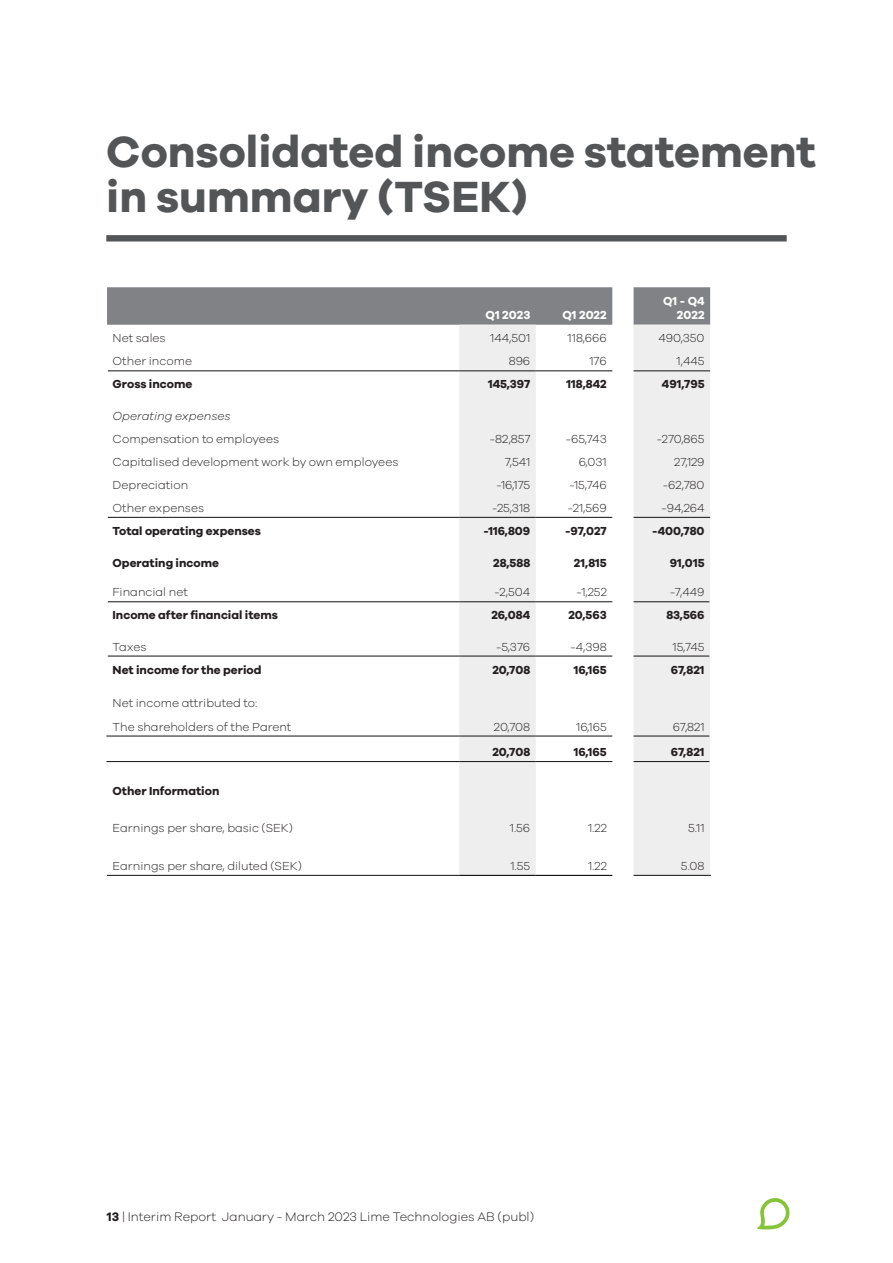
<style>
.page{position:relative;width:893px;height:1263px;background:#fff}
.page>*{position:absolute;margin:0;border:0;box-sizing:border-box;transform-origin:0 0}
.Huvudrubrik{font:700 45px "Galano Grotesque";color:#545557}
.t1{font:300 12.75px "Galano Grotesque";color:#231f20}
.Tabell{font:300 12px "Galano Grotesque";color:#231f20}
.Tabell_-_bold{font:700 12px "Galano Grotesque";color:#231f20}
.Tabell-2{font:700 12px "Galano Grotesque";color:#231f20}
.Tabell_runrik{font:700 12px/14.4px "Galano Grotesque";color:#fff;text-align:right}
.Tabell-3{font:italic 300 12px "Galano Grotesque";color:#231f20}
.s1{font-weight:700}
</style>
<div class="page">
<svg style="left:107px;top:287px;width:603px;height:38px;background:#86888b"></svg>
<svg style="left:459px;top:325px;width:251px;height:550px;fill:#eeeeef"></svg>
<hr style="left:459px;top:875px;width:77px;height:1px;background:#000">
<hr style="left:536px;top:875px;width:76px;height:1px;background:#000">
<hr style="left:107px;top:875px;width:352px;height:1px;background:#231f20">
<hr style="left:634px;top:875px;width:77px;height:1px;background:#231f20">
<hr style="left:108px;top:370px;width:351px;height:1px;background:#231f20">
<hr style="left:459px;top:370px;width:77px;height:1px;background:#231f20">
<hr style="left:536px;top:370px;width:76px;height:1px;background:#231f20">
<hr style="left:634px;top:370px;width:76px;height:1px;background:#231f20">
<hr style="left:108px;top:517px;width:351px;height:1px;background:#231f20">
<hr style="left:459px;top:517px;width:77px;height:1px;background:#231f20">
<hr style="left:536px;top:517px;width:76px;height:1px;background:#231f20">
<hr style="left:634px;top:517px;width:76px;height:1px;background:#231f20">
<hr style="left:108px;top:601px;width:351px;height:1px;background:#231f20">
<hr style="left:459px;top:601px;width:77px;height:1px;background:#231f20">
<hr style="left:536px;top:601px;width:76px;height:1px;background:#231f20">
<hr style="left:634px;top:601px;width:75px;height:1px;background:#231f20">
<hr style="left:108px;top:655px;width:351px;height:2px;background:#231f20">
<hr style="left:459px;top:655px;width:77px;height:2px;background:#231f20">
<hr style="left:536px;top:655px;width:76px;height:2px;background:#231f20">
<hr style="left:634px;top:655px;width:75px;height:2px;background:#231f20">
<hr style="left:106px;top:735px;width:353px;height:1px;background:#231f20">
<hr style="left:459px;top:735px;width:77px;height:1px;background:#231f20">
<hr style="left:536px;top:735px;width:76px;height:1px;background:#231f20">
<hr style="left:106px;top:761px;width:353px;height:1px;background:#231f20">
<hr style="left:459px;top:761px;width:77px;height:1px;background:#231f20">
<hr style="left:536px;top:761px;width:76px;height:1px;background:#231f20">
<hr style="left:634px;top:735px;width:75px;height:1px;background:#231f20">
<hr style="left:634px;top:761px;width:75px;height:1px;background:#231f20">
<div style="left:106px;top:235px;width:681px;height:6px;background:#545557"></div>
<svg style="left:757px;top:1198px;width:33px;height:31px"></svg>
<p class="Huvudrubrik" style="left:106px;top:124px;width:711px">Consolidated income statement</p>
<p class="Huvudrubrik" style="left:106px;top:169px;width:423px">in summary (TSEK)</p>
<p class="Tabell_runrik" style="left:486px;top:308px;width:46px">Q1 2023</p>
<p class="Tabell_runrik" style="left:562px;top:308px;width:46px">Q1 2022</p>
<p class="Tabell_runrik" style="left:663px;top:293px;width:43px">Q1 - Q4<br>2022</p>
<p class="Tabell" style="left:113px;top:331px;width:55px">Net sales</p>
<p class="Tabell" style="left:490px;top:331px;width:42px">144,501</p>
<p class="Tabell" style="left:568px;top:331px;width:41px">118,666</p>
<p class="Tabell" style="left:658px;top:331px;width:48px">490,350</p>
<p class="Tabell" style="left:113px;top:354px;width:81px">Other income</p>
<p class="Tabell" style="left:509px;top:354px;width:23px">896</p>
<p class="Tabell" style="left:589px;top:354px;width:19px">176</p>
<p class="Tabell" style="left:676px;top:354px;width:30px">1,445</p>
<p class="Tabell_-_bold" style="left:113px;top:377px;width:81px">Gross income</p>
<p class="Tabell_-_bold" style="left:488px;top:377px;width:44px">145,397</p>
<p class="Tabell_-_bold" style="left:567px;top:377px;width:42px">118,842</p>
<p class="Tabell_-_bold" style="left:662px;top:377px;width:44px">491,795</p>
<p class="Tabell-3" style="left:113px;top:408px;width:120px">Operating expenses</p>
<p class="Tabell" style="left:113px;top:431px;width:168px">Compensation to employees</p>
<p class="Tabell" style="left:490px;top:431px;width:42px">-82,857</p>
<p class="Tabell" style="left:566px;top:431px;width:42px">-65,743</p>
<p class="Tabell" style="left:657px;top:431px;width:49px">-270,865</p>
<p class="Tabell" style="left:113px;top:454px;width:287px">Capitalised development work by own employees</p>
<p class="Tabell" style="left:505px;top:454px;width:27px">7,541</p>
<p class="Tabell" style="left:579px;top:454px;width:30px">6,031</p>
<p class="Tabell" style="left:674px;top:454px;width:32px">27,129</p>
<p class="Tabell" style="left:113px;top:477px;width:77px">Depreciation</p>
<p class="Tabell" style="left:496px;top:477px;width:35px">-16,175</p>
<p class="Tabell" style="left:569px;top:477px;width:39px">-15,746</p>
<p class="Tabell" style="left:663px;top:477px;width:43px">-62,780</p>
<p class="Tabell" style="left:113px;top:501px;width:93px">Other expenses</p>
<p class="Tabell" style="left:492px;top:501px;width:40px">-25,318</p>
<p class="Tabell" style="left:568px;top:501px;width:40px">-21,569</p>
<p class="Tabell" style="left:661px;top:501px;width:45px">-94,264</p>
<p class="Tabell_-_bold" style="left:113px;top:523px;width:150px">Total operating expenses</p>
<p class="Tabell_-_bold" style="left:483px;top:523px;width:48px">-116,809</p>
<p class="Tabell_-_bold" style="left:565px;top:523px;width:43px">-97,027</p>
<p class="Tabell_-_bold" style="left:652px;top:523px;width:54px">-400,780</p>
<p class="Tabell-2" style="left:113px;top:555px;width:108px">Operating income</p>
<p class="Tabell-2" style="left:493px;top:555px;width:39px">28,588</p>
<p class="Tabell-2" style="left:574px;top:555px;width:34px">21,815</p>
<p class="Tabell-2" style="left:670px;top:555px;width:36px">91,015</p>
<p class="Tabell" style="left:113px;top:585px;width:77px">Financial net</p>
<p class="Tabell" style="left:494px;top:585px;width:37px">-2,504</p>
<p class="Tabell" style="left:577px;top:585px;width:32px">-1,252</p>
<p class="Tabell" style="left:670px;top:585px;width:36px">-7,449</p>
<p class="Tabell_-_bold" style="left:113px;top:608px;width:167px">Income after financial items</p>
<p class="Tabell_-_bold" style="left:491px;top:608px;width:40px">26,084</p>
<p class="Tabell_-_bold" style="left:568px;top:608px;width:40px">20,563</p>
<p class="Tabell_-_bold" style="left:666px;top:608px;width:40px">83,566</p>
<p class="Tabell" style="left:113px;top:639px;width:35px">Taxes</p>
<p class="Tabell" style="left:496px;top:639px;width:36px">-5,376</p>
<p class="Tabell" style="left:570px;top:639px;width:38px">-4,398</p>
<p class="Tabell" style="left:672px;top:639px;width:34px">15,745</p>
<p class="Tabell_-_bold" style="left:113px;top:662px;width:150px">Net income for the period</p>
<p class="Tabell_-_bold" style="left:492px;top:662px;width:39px">20,708</p>
<p class="Tabell_-_bold" style="left:574px;top:662px;width:34px">16,165</p>
<p class="Tabell_-_bold" style="left:671px;top:662px;width:35px">67,821</p>
<p class="Tabell" style="left:113px;top:696px;width:146px">Net income attributed to:</p>
<p class="Tabell" style="left:113px;top:719px;width:180px">The shareholders of the Parent</p>
<p class="Tabell" style="left:494px;top:719px;width:38px">20,708</p>
<p class="Tabell" style="left:576px;top:719px;width:32px">16,165</p>
<p class="Tabell" style="left:673px;top:719px;width:33px">67,821</p>
<p class="Tabell_-_bold" style="left:492px;top:744px;width:39px">20,708</p>
<p class="Tabell_-_bold" style="left:574px;top:744px;width:34px">16,165</p>
<p class="Tabell_-_bold" style="left:671px;top:744px;width:35px">67,821</p>
<p class="Tabell_-_bold" style="left:113px;top:783px;width:108px">Other Information</p>
<p class="Tabell" style="left:113px;top:821px;width:182px">Earnings per share, basic (SEK)</p>
<p class="Tabell" style="left:510px;top:821px;width:22px">1.56</p>
<p class="Tabell" style="left:588px;top:821px;width:20px">1.22</p>
<p class="Tabell" style="left:688px;top:821px;width:18px">5.11</p>
<p class="Tabell" style="left:113px;top:859px;width:191px">Earnings per share, diluted (SEK)</p>
<p class="Tabell" style="left:510px;top:859px;width:21px">1.55</p>
<p class="Tabell" style="left:588px;top:859px;width:20px">1.22</p>
<p class="Tabell" style="left:681px;top:859px;width:25px">5.08</p>
<p class="t1" style="left:107px;top:1209px;width:429px"><span class="s1">13</span> | Interim Report January - March 2023 Lime Technologies AB (publ)</p>
</div>
